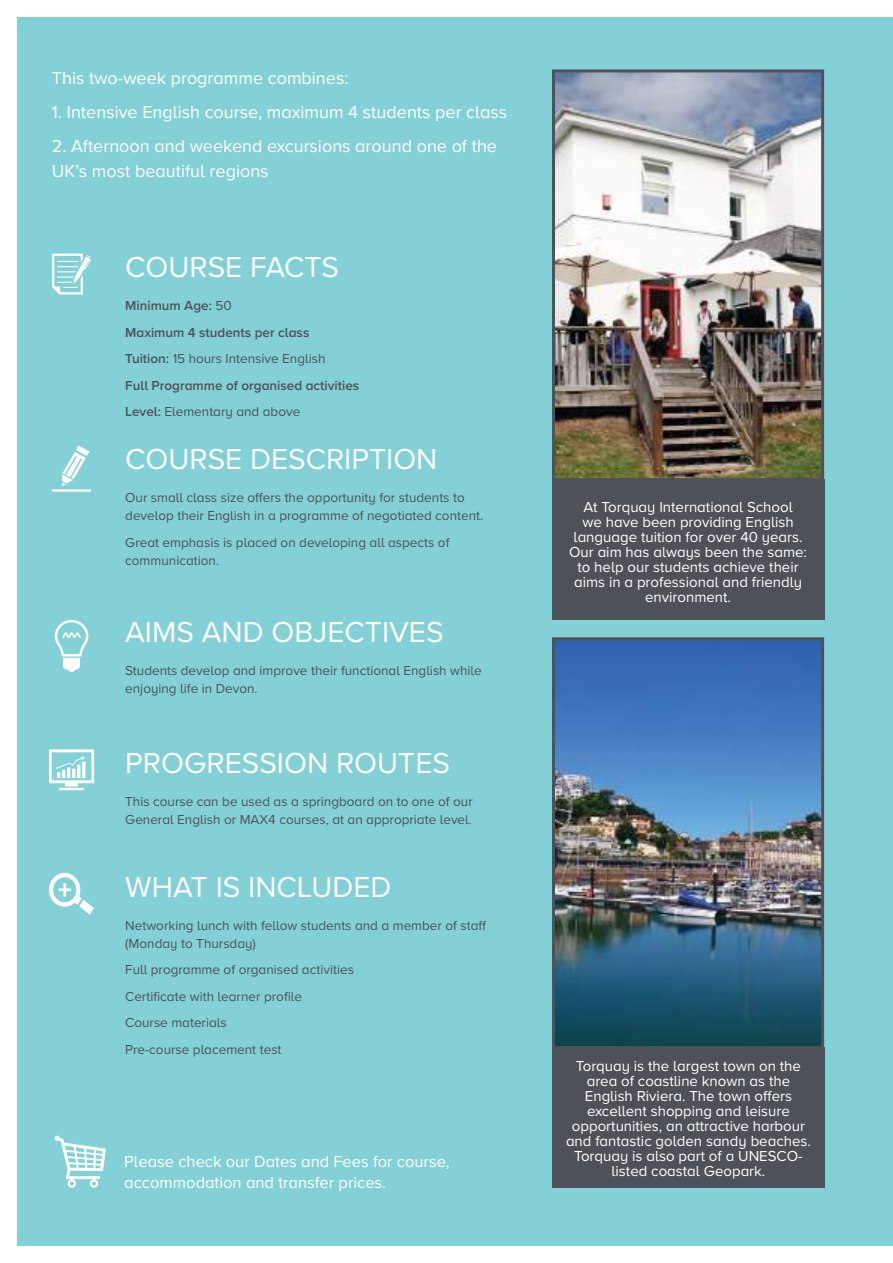
<style>
.page{position:relative;width:893px;height:1263px;background:#fff}
.page>*{position:absolute;margin:0;border:0;box-sizing:border-box;transform-origin:0 0}
.t1{font:30px "Proxima Nova A";color:#fff}
.t2{font:18px/25.5px "Proxima Nova A";color:#fff}
.t3{font:16.5px/21px "Proxima Nova A";color:#fff}
.t4{font:15px/15px "Proxima Nova A";color:#fff;text-align:center}
.t5{font:13.5px/18px "Proxima Nova A";color:#4f5158}
.t6{font:600 13.5px/26.5px "Proxima Nova A";color:#4f5158}
.s1{font-weight:400}
</style>
<div class="page">
<div style="left:17px;top:17px;width:876px;height:1229px;background:#83d0d7"></div>
<img style="left:556px;top:641px;width:264px;height:404px">
<div style="left:552px;top:637px;width:272px;height:412px;border:3px solid #4f5158"></div>
<div style="left:552px;top:1047px;width:272px;height:141px;background:#4f5158"></div>
<svg style="left:49px;top:749px;width:45px;height:41px"></svg>
<svg style="left:55px;top:620px;width:33px;height:52px"></svg>
<svg style="left:52px;top:254px;width:39px;height:40px"></svg>
<svg style="left:49px;top:872px;width:45px;height:43px"></svg>
<svg style="left:52px;top:446px;width:39px;height:46px"></svg>
<img style="left:556px;top:73px;width:264px;height:404px">
<div style="left:552px;top:69px;width:272px;height:412px;border:3px solid #4f5158"></div>
<div style="left:552px;top:480px;width:272px;height:140px;background:#4f5158"></div>
<svg style="left:55px;top:1136px;width:51px;height:52px"></svg>
<h2 class="t2" style="left:52px;top:64px;width:298px">This two-week programme combines:</h2>
<h2 class="t2" style="left:52px;top:98px;width:457px">1. Intensive English course, maximum 4 students per class</h2>
<h2 class="t2" style="left:52px;top:132px;width:447px">2. Afternoon and weekend excursions around one of the<br>UK’s most beautiful regions</h2>
<h1 class="t1" style="left:125px;top:245px;width:215px">COURSE FACTS</h1>
<p class="t6" style="left:125px;top:292px;width:236px">Minimum Age: <span class="s1">50<br></span>Maximum 4 students per class<br>Tuition: <span class="s1">15 hours Intensive English<br></span>Full Programme of organised activities<br>Level: <span class="s1">Elementary and above</span></p>
<h1 class="t1" style="left:125px;top:437px;width:314px">COURSE DESCRIPTION</h1>
<p class="t5" style="left:125px;top:488px;width:359px">Our small class size offers the opportunity for students to develop their English in a programme of negotiated content.</p>
<p class="t5" style="left:125px;top:533px;width:326px">Great emphasis is placed on developing all aspects of communication.</p>
<h1 class="t1" style="left:125px;top:610px;width:320px">AIMS AND OBJECTIVES</h1>
<p class="t5" style="left:125px;top:661px;width:358px">Students develop and improve their functional English while enjoying life in Devon.</p>
<h1 class="t1" style="left:125px;top:741px;width:326px">PROGRESSION ROUTES</h1>
<p class="t5" style="left:125px;top:792px;width:349px">This course can be used as a springboard on to one of our<br>General English or MAX4 courses, at an appropriate level.</p>
<h1 class="t1" style="left:125px;top:864px;width:268px">WHAT IS INCLUDED</h1>
<p class="t5" style="left:125px;top:915px;width:363px">Networking lunch with fellow students and a member of staff (Monday to Thursday)</p>
<p class="t5" style="left:125px;top:956px;width:230px;line-height:26.5px">Full programme of organised activities<br>Certificate with learner profile<br>Course materials<br>Pre-course placement test</p>
<p class="t3" style="left:124px;top:1150px;width:327px">Please check our Dates and Fees for course, accommodation and transfer prices.</p>
<p class="t4" style="left:569px;top:499px;width:239px">At Torquay International School<br>we have been providing English language tuition for over 40 years.<br>Our aim has always been the same: to help our students achieve their aims in a professional and friendly environment.</p>
<p class="t4" style="left:566px;top:1058px;width:246px">Torquay is the largest town on the area of coastline known as the<br>English Riviera. The town offers excellent shopping and leisure opportunities, an attractive harbour and fantastic golden sandy beaches.<br>Torquay is also part of a UNESCO&shy;listed coastal Geopark.</p>
</div>
